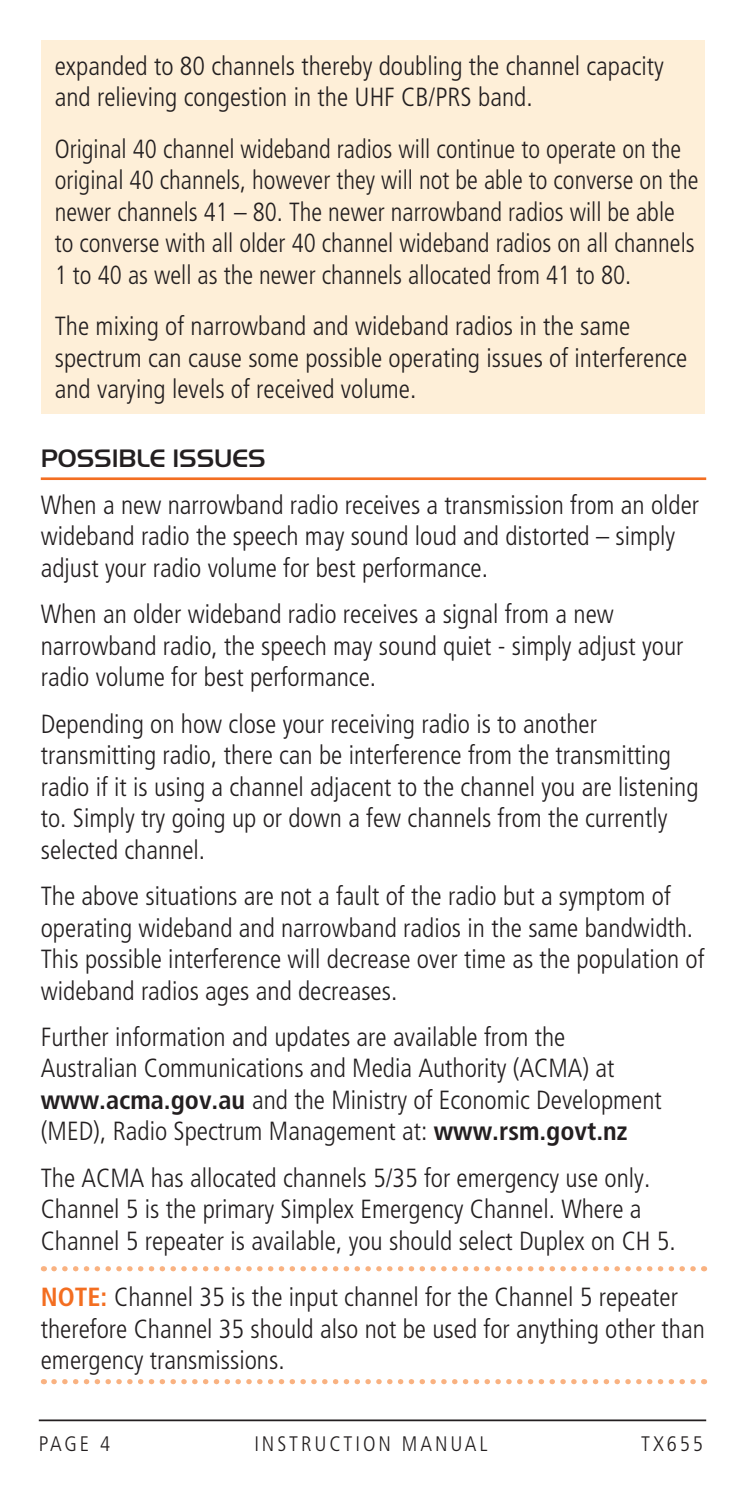
<style>
.page{position:relative;width:747px;height:1487px;background:#fff}
.page>*{position:absolute;margin:0;border:0;box-sizing:border-box;transform-origin:0 0}
.t1{font:300 condensed 26.25px/31.5px "Frutiger LT";color:#231f20}
.t2{font:300 condensed 26.25px/31.5px "Frutiger LT";color:#231f20;scale:.96 1}
.t3{font:500 26.25px "Handel Gothic EF";color:#231f20}
.t4{font:300 condensed 21px "Frutiger LT";letter-spacing:.14em;color:#231f20}
.s1{font-weight:700}
.s2{font-weight:700;color:#f36e21}
</style>
<div class="page">
<hr style="left:39px;top:1419px;width:666px;height:2px;background:#231f20">
<div style="left:41px;top:40px;width:663px;height:374px;background:#feefd8"></div>
<hr style="left:41px;top:477px;width:664px;height:3px;background:#f36e21">
<svg style="left:54px;top:1266px;width:650px;height:5px"></svg>
<svg style="left:54px;top:1379px;width:650px;height:5px"></svg>
<p class="t1" style="left:55px;top:50px;width:610px">expanded to 80 channels thereby doubling the channel capacity and relieving congestion in the UH F CB/PRS band.</p>
<p class="t2" style="left:55px;top:133px;width:671px">Original 40 channel wideband radios will continue to operate on the original 40 channels, however they will not be able to converse on the newer channels 41 – 80. The newer narrowband radios will be able to converse with all older 40 channel wideband radios on all channels 1 to 40 as well as the newer channels allocated from 41 to 80.</p>
<p class="t1" style="left:55px;top:311px;width:633px">The mixing of narrowband and wideband radios in the same spectrum can cause some possible operating issues of interference and varying levels of received volume.</p>
<p class="t3" style="left:41px;top:443px;width:226px">POSSIBLE ISSUES</p>
<p class="t1" style="left:41px;top:489px;width:659px">When a new narrowband radio receives a transmission from an older wideband radio the speech may sound loud and distorted – simply adjust your radio volume for best performance.</p>
<p class="t1" style="left:41px;top:599px;width:644px">When an older wideband radio receives a signal from a new narrowband radio, the speech may sound quiet - simply adjust your radio volume for best performance.</p>
<p class="t1" style="left:41px;top:708px;width:659px">Depending on how close your receiving radio is to another transmitting radio, there can be interference from the transmitting radio if it is using a channel adjacent to the channel you are listening to. Simply try going up or down a few channels from the currently selected channel.</p>
<p class="t1" style="left:41px;top:881px;width:665px">The above situations are not a fault of the radio but a symptom of operating wideband and narrowband radios in the same bandwidth.<br>This possible interference will decrease over time as the population of wideband radios ages and decreases.</p>
<p class="t1" style="left:41px;top:1021px;width:622px">Further information and updates are available from the Australian Communications and Media Authority (ACMA) at <span class="s1">www.acma.gov.au</span> and the Ministry of Economic Development (MED), Radio Spectrum Management at: <span class="s1">www.rsm.govt.nz</span></p>
<p class="t1" style="left:41px;top:1162px;width:636px">The ACMA has allocated channels 5/35 for emergency use only.<br>Channel 5 is the primary Simplex Emergency Channel. Where a<br>Channel 5 repeater is available, you should select Duplex on CH 5.</p>
<p class="t1" style="left:41px;top:1282px;width:665px"><span class="s2">Note:</span> Channel 35 is the input channel for the Channel 5 repeater therefore Channel 35 should also not be used for anything other than emergency transmissions.</p>
<p class="t4" style="left:39px;top:1432px;width:73px">PAGE 4</p>
<p class="t4" style="left:254px;top:1432px;width:234px">instruction manua l</p>
<p class="t4" style="left:640px;top:1432px;width:63px">TX655</p>
</div>
